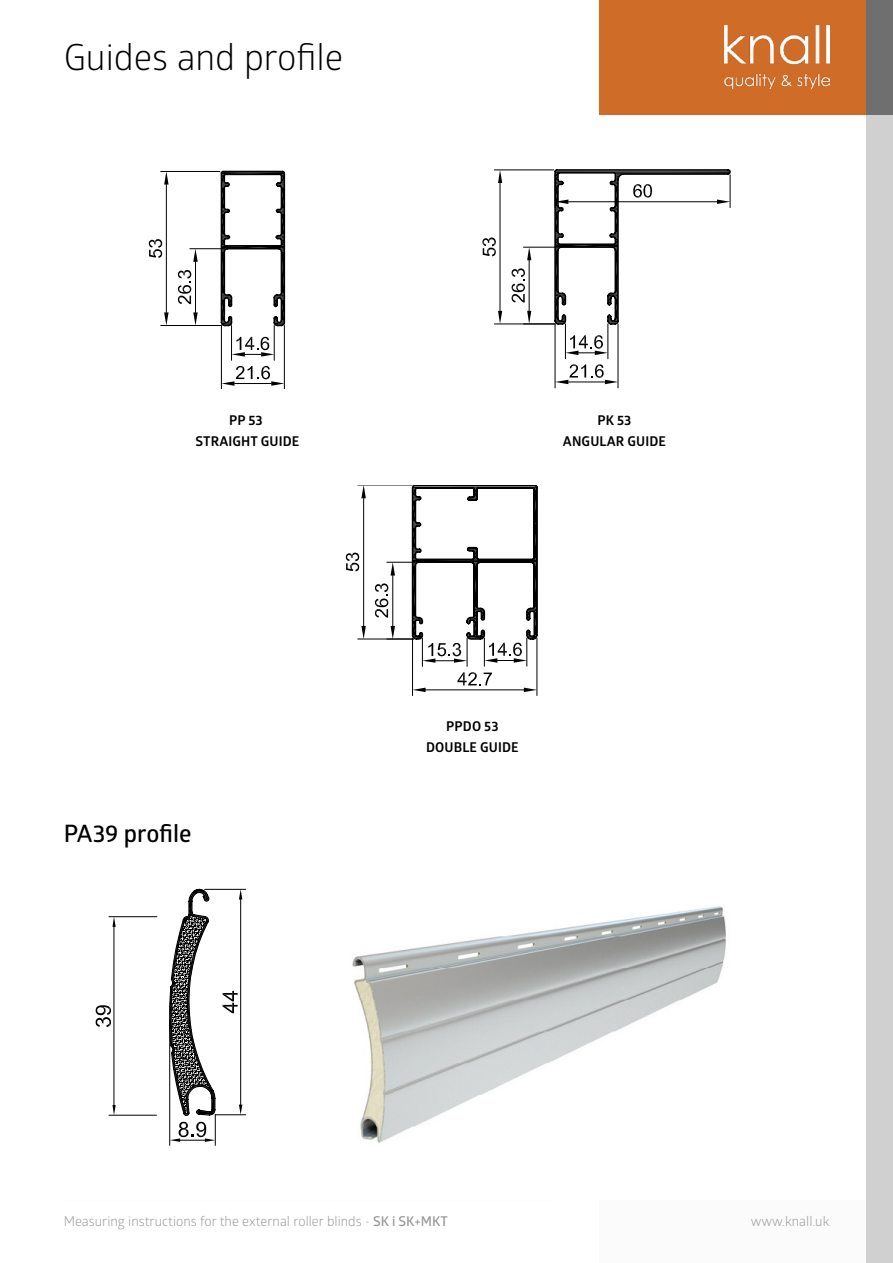
<style>
.page{position:relative;width:893px;height:1263px;background:#fff}
.page>*{position:absolute;margin:0;border:0;box-sizing:border-box;transform-origin:0 0}
.t1{font:36px "Glober";color:#000}
.t2{font:600 24px "Glober";color:#000}
.t3{font:13.5px "Glober";color:#979696}
.t4{font:700 13.5px/20.4px "Glober";letter-spacing:.01em;color:#000;text-align:center}
.s1{font-weight:600}
</style>
<div class="page">
<div style="left:600px;top:0;width:293px;height:1263px;background:#fbfbfb"></div>
<div style="left:0;top:114px;width:867px;height:1086px;background:#fff"></div>
<div style="left:867px;top:0;width:26px;height:1263px;background:#d0d0d0"></div>
<div style="left:600px;top:0;width:293px;height:114px;background:#cf6c27"></div>
<img style="left:724px;top:26px;width:105px;height:62px">
<div style="left:867px;top:0;width:26px;height:114px;background:#706f6f"></div>
<svg style="left:219px;top:170px;width:67px;height:157px"></svg>
<hr style="left:231px;top:325px;width:1px;height:35px;background:#000">
<hr style="left:274px;top:325px;width:1px;height:35px;background:#000">
<svg style="left:232px;top:337px;width:42px;height:20px"></svg>
<hr style="left:221px;top:325px;width:1px;height:64px;background:#000">
<hr style="left:284px;top:325px;width:1px;height:64px;background:#000">
<svg style="left:221px;top:366px;width:63px;height:20px"></svg>
<hr style="left:190px;top:248px;width:34px;height:1px;background:#000">
<hr style="left:195px;top:262px;width:1px;height:50px;background:#000">
<svg style="left:193px;top:312px;width:5px;height:13px"></svg>
<svg style="left:193px;top:249px;width:5px;height:13px"></svg>
<svg style="left:178px;top:270px;width:13px;height:34px"></svg>
<hr style="left:161px;top:171px;width:59px;height:1px;background:#000">
<hr style="left:161px;top:325px;width:60px;height:1px;background:#000">
<hr style="left:166px;top:185px;width:1px;height:127px;background:#000">
<svg style="left:164px;top:172px;width:5px;height:13px"></svg>
<svg style="left:164px;top:312px;width:5px;height:13px"></svg>
<svg style="left:149px;top:239px;width:13px;height:19px"></svg>
<hr style="left:565px;top:324px;width:1px;height:35px;background:#000">
<hr style="left:608px;top:324px;width:1px;height:35px;background:#000">
<svg style="left:565px;top:335px;width:43px;height:20px"></svg>
<hr style="left:555px;top:324px;width:1px;height:64px;background:#000">
<hr style="left:618px;top:324px;width:1px;height:64px;background:#000">
<svg style="left:555px;top:364px;width:63px;height:20px"></svg>
<hr style="left:523px;top:247px;width:35px;height:1px;background:#000">
<hr style="left:529px;top:260px;width:1px;height:51px;background:#000">
<svg style="left:527px;top:311px;width:4px;height:13px"></svg>
<svg style="left:527px;top:247px;width:4px;height:13px"></svg>
<svg style="left:512px;top:268px;width:13px;height:35px"></svg>
<hr style="left:494px;top:170px;width:60px;height:1px;background:#000">
<hr style="left:494px;top:324px;width:61px;height:1px;background:#000">
<hr style="left:500px;top:183px;width:1px;height:128px;background:#000">
<svg style="left:498px;top:170px;width:4px;height:13px"></svg>
<svg style="left:498px;top:311px;width:4px;height:13px"></svg>
<svg style="left:482px;top:238px;width:14px;height:18px"></svg>
<svg style="left:553px;top:169px;width:178px;height:157px"></svg>
<hr style="left:412px;top:638px;width:1px;height:57px;background:#000">
<hr style="left:537px;top:638px;width:1px;height:57px;background:#000">
<hr style="left:426px;top:690px;width:98px;height:1px;background:#000">
<svg style="left:413px;top:688px;width:13px;height:4px"></svg>
<svg style="left:524px;top:688px;width:13px;height:4px"></svg>
<svg style="left:457px;top:672px;width:35px;height:13px"></svg>
<svg style="left:375px;top:485px;width:163px;height:181px"></svg>
<hr style="left:358px;top:639px;width:55px;height:1px;background:#000">
<hr style="left:358px;top:485px;width:54px;height:1px;background:#000">
<hr style="left:363px;top:498px;width:1px;height:128px;background:#000">
<svg style="left:361px;top:626px;width:5px;height:13px"></svg>
<svg style="left:361px;top:485px;width:5px;height:13px"></svg>
<svg style="left:346px;top:553px;width:13px;height:18px"></svg>
<hr style="left:169px;top:1020px;width:1px;height:125px;background:#000">
<hr style="left:215px;top:1115px;width:1px;height:30px;background:#000">
<svg style="left:170px;top:1122px;width:45px;height:20px"></svg>
<hr style="left:114px;top:927px;width:1px;height:178px;background:#000">
<hr style="left:109px;top:1115px;width:47px;height:1px;background:#000">
<hr style="left:109px;top:916px;width:48px;height:1px;background:#000">
<svg style="left:112px;top:917px;width:4px;height:10px"></svg>
<svg style="left:112px;top:1105px;width:4px;height:10px"></svg>
<svg style="left:96px;top:1005px;width:15px;height:22px"></svg>
<hr style="left:240px;top:899px;width:1px;height:206px;background:#000">
<hr style="left:205px;top:889px;width:41px;height:1px;background:#000">
<hr style="left:215px;top:1114px;width:31px;height:1px;background:#000">
<svg style="left:239px;top:1104px;width:3px;height:11px"></svg>
<svg style="left:239px;top:889px;width:3px;height:10px"></svg>
<svg style="left:223px;top:991px;width:15px;height:22px"></svg>
<svg style="left:169px;top:888px;width:47px;height:228px"></svg>
<img style="left:352px;top:906px;width:374px;height:237px">
<h1 class="t1" style="left:64px;top:32px;width:281px">Guides and profile</h1>
<p class="t4" style="left:195px;top:410px;width:105px">PP 53<br>STRAIGHT GUIDE</p>
<p class="t4" style="left:563px;top:410px;width:105px">PK 53<br>ANGULAR GUIDE</p>
<h2 class="t2" style="left:64px;top:817px;width:129px">PA39 profile</h2>
<p class="t4" style="left:426px;top:716px;width:94px">PPDO 53<br>DOUBLE GUIDE</p>
<p class="t3" style="left:64px;top:1212px;width:385px">Measuring instructions for the external roller blinds - <span class="s1">SK i SK+MKT</span></p>
<p class="t3" style="left:751px;top:1212px;width:80px">www.knall.uk</p>
</div>
